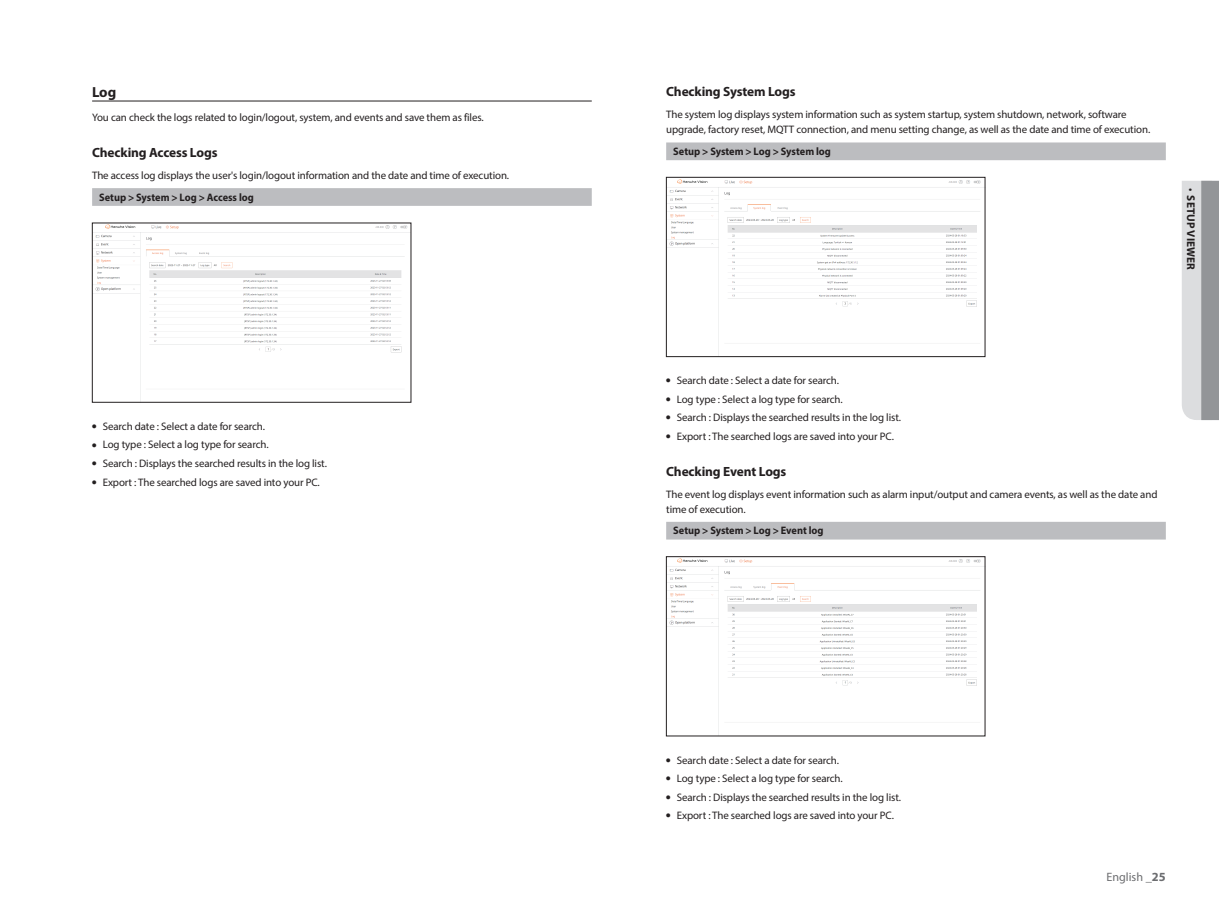
<style>
.page{position:relative;width:1219px;height:911px;background:#fff}
.page>*{position:absolute;margin:0;border:0;box-sizing:border-box;transform-origin:0 0}
.t1{font:700 14.62px "Myriad Pro";color:#231f20}
.t2{font:700 13.38px "Myriad Pro";letter-spacing:-.01em;color:#231f20}
.t3{font:12.12px "Myriad Pro";color:#6c6d70}
.t4{font:700 11.25px "Myriad Pro";color:#231f20}
.t5{font:10.88px/15px "Myriad Pro";letter-spacing:-.01em;color:#231f20}
.t6{font:700 10.88px "Myriad Pro";color:#231f20;scale:.95 1}
.s1{font-family:"Noto Sans CJ Kkr";font-weight:100}
.s2{font-weight:700;font-size:12.5px}
</style>
<div class="page">
<hr style="left:92px;top:101px;width:500px;height:1px;background:#231f20">
<div style="left:92px;top:188px;width:500px;height:18px;background:#bcbdc0"></div>
<img style="left:94px;top:225px;width:315px;height:175px">
<div style="left:666px;top:142px;width:500px;height:18px;background:#bcbdc0"></div>
<div style="left:666px;top:522px;width:500px;height:17px;background:#bcbdc0"></div>
<img style="left:668px;top:179px;width:315px;height:176px">
<div style="left:666px;top:177px;width:319px;height:180px;border:1px solid #231f20"></div>
<img style="left:668px;top:558px;width:315px;height:176px">
<div style="left:666px;top:556px;width:319px;height:180px;border:1px solid #231f20"></div>
<svg style="left:1182px;top:181px;width:37px;height:239px;background:#b9babd"></svg>
<h1 class="t1" style="left:92px;top:83px;width:26px">Log</h1>
<p class="t5" style="left:92px;top:110px;width:393px">You can check the logs related to login/logout, system, and events and save them as files.</p>
<p class="t2" style="left:92px;top:144px;width:127px">Checking Access Logs</p>
<p class="t5" style="left:92px;top:168px;width:419px">The access log displays the user's login/logout information and the date and time of execution.</p>
<p class="t6" style="left:99px;top:190px;width:164px">Setup &gt; System &gt; Log &gt; Access log</p>
<p class="t5" style="left:92px;top:418px;width:174px"><sup>●</sup> Search date : Select a date for search.</p>
<p class="t5" style="left:92px;top:437px;width:178px"><sup>●</sup> Log type : Select a log type for search.</p>
<p class="t5" style="left:92px;top:455px;width:236px"><sup>●</sup> Search : Displays the searched results in the log list.</p>
<p class="t5" style="left:92px;top:474px;width:229px"><sup>●</sup> Export : The searched logs are saved into your PC.</p>
<p class="t2" style="left:666px;top:83px;width:131px">Checking System Logs</p>
<p class="t5" style="left:666px;top:107px;width:486px">The system log displays system information such as system startup, system shutdown, network, software upgrade, factory reset, MQTT connection, and menu setting change, as well as the date and time of execution.</p>
<p class="t6" style="left:673px;top:144px;width:168px">Setup &gt; System &gt; Log &gt; System log</p>
<p class="t4" style="left:1198px;top:188px;width:83px;rotate:90deg"><span class="s1">•</span> setup viewer</p>
<p class="t5" style="left:666px;top:373px;width:174px"><sup>●</sup> Search date : Select a date for search.</p>
<p class="t5" style="left:666px;top:391px;width:178px"><sup>●</sup> Log type : Select a log type for search.</p>
<p class="t5" style="left:666px;top:410px;width:236px"><sup>●</sup> Search : Displays the searched results in the log list.</p>
<p class="t5" style="left:666px;top:428px;width:229px"><sup>●</sup> Export : The searched logs are saved into your PC.</p>
<p class="t2" style="left:666px;top:462px;width:122px">Checking Event Logs</p>
<p class="t5" style="left:666px;top:486px;width:493px">The event log displays event information such as alarm input/output and camera events, as well as the date and time of execution.</p>
<p class="t6" style="left:673px;top:523px;width:160px">Setup &gt; System &gt; Log &gt; Event log</p>
<p class="t5" style="left:666px;top:752px;width:174px"><sup>●</sup> Search date : Select a date for search.</p>
<p class="t5" style="left:666px;top:770px;width:178px"><sup>●</sup> Log type : Select a log type for search.</p>
<p class="t5" style="left:666px;top:789px;width:236px"><sup>●</sup> Search : Displays the searched results in the log list.</p>
<p class="t5" style="left:666px;top:808px;width:229px"><sup>●</sup> Export : The searched logs are saved into your PC.</p>
<p class="t3" style="left:1106px;top:869px;width:61px">English <span class="s2">_25</span></p>
</div>
